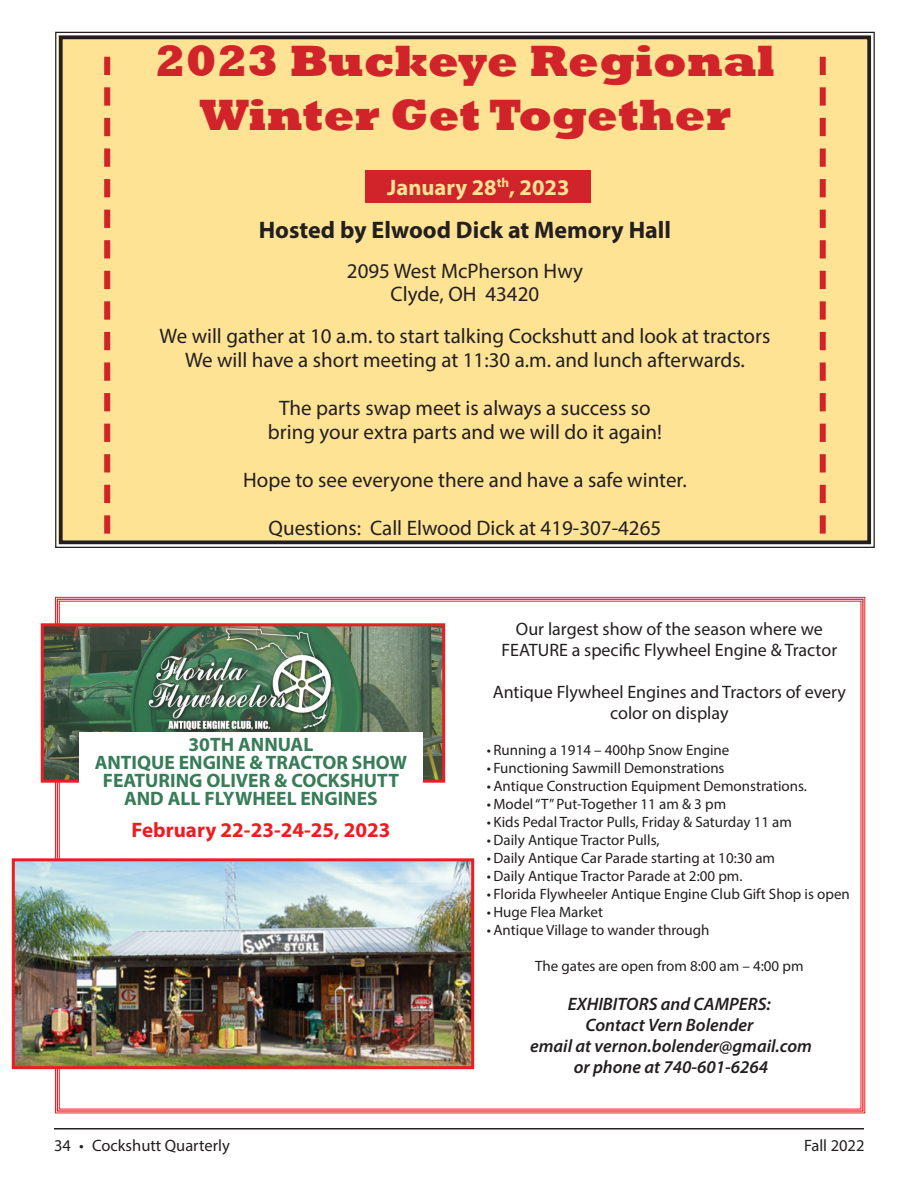
<style>
.page{position:relative;width:918px;height:1188px;background:#fff}
.page>*{position:absolute;margin:0;border:0;box-sizing:border-box;transform-origin:0 0}
.t1{font:800 45px "Rockwell";color:#d1232a}
.t2{font:700 24px "Myriad Pro";color:#231f20}
.t3{font:700 22.5px "Myriad Pro";color:#fde393}
.t4{font:21px "Myriad Pro";color:#231f20}
.t5{font:700 21px "Myriad Pro";color:#eb1d23}
.t6{font:700 19.5px "Myriad Pro";color:#387c58}
.t7{font:18px/21px "Myriad Pro";color:#231f20;text-align:center}
.t8{font:italic 600 18px "Myriad Pro";color:#231f20}
.t9{font:16.5px "Myriad Pro";color:#231f20}
.t10{font:15px "Myriad Pro";color:#231f20}
</style>
<div class="page">
<svg style="left:55px;top:597px;width:810px;height:517px"></svg>
<img style="left:16px;top:862px;width:454px;height:203px">
<div style="left:12px;top:858px;width:462px;height:211px;border:3px solid #eb1d23"></div>
<img style="left:45px;top:627px;width:396px;height:152px">
<div style="left:41px;top:623px;width:404px;height:160px;border:3px solid #eb1d23"></div>
<div style="left:79px;top:732px;width:344px;height:77px;background:#fff"></div>
<div style="left:55px;top:31px;width:820px;height:517px;background:#fde393"></div>
<div style="left:59px;top:35px;width:812px;height:509px;border:4px solid #231f20"></div>
<div style="left:366px;top:170px;width:225px;height:33px;background:#d1232a"></div>
<svg style="left:104px;top:57px;width:6px;height:477px;background:#e27054"></svg>
<svg style="left:820px;top:57px;width:6px;height:477px;background:#e37255"></svg>
<hr style="left:54px;top:1128px;width:810px;height:2px;background:#231f20">
<p class="t1" style="left:155px;top:35px;width:622px">2023 Buckeye Regional</p>
<p class="t1" style="left:199px;top:89px;width:532px">Winter Get Together</p>
<p class="t3" style="left:387px;top:173px;width:184px">January 28<sup>th</sup>, 2023</p>
<p class="t2" style="left:259px;top:214px;width:414px">Hosted by Elwood Dick at Memory Hall</p>
<p class="t4" style="left:347px;top:258px;width:238px">2095 West McPherson Hwy</p>
<p class="t4" style="left:391px;top:281px;width:150px">Clyde, OH 43420</p>
<p class="t4" style="left:160px;top:323px;width:612px">We will gather at 10 a.m. to start talking Cockshutt and look at tractors</p>
<p class="t4" style="left:185px;top:347px;width:561px">We will have a short meeting at 11:30 a.m. and lunch afterwards.</p>
<p class="t4" style="left:279px;top:395px;width:373px">The parts swap meet is always a success so</p>
<p class="t4" style="left:268px;top:419px;width:396px">bring your extra parts and we will do it again!</p>
<p class="t4" style="left:243px;top:467px;width:445px">Hope to see everyone there and have a safe winter.</p>
<p class="t4" style="left:269px;top:515px;width:394px">Questions: Call Elwood Dick at 419-307-4265</p>
<p class="t6" style="left:188px;top:732px;width:126px">30TH ANNUAL</p>
<p class="t6" style="left:95px;top:750px;width:314px">ANTIQUE ENGINE &amp; TRACTOR SHOW</p>
<p class="t6" style="left:103px;top:768px;width:298px">FEATURING OLIVER &amp; COCKSHUTT</p>
<p class="t6" style="left:124px;top:786px;width:255px">AND ALL FLYWHEEL ENGINES</p>
<p class="t5" style="left:132px;top:816px;width:260px">February 22-23-24-25, 2023</p>
<p class="t7" style="left:502px;top:618px;width:337px">Our largest show of the season where we<br>FEATURE a specific Flywheel Engine &amp; Tractor</p>
<p class="t7" style="left:493px;top:681px;width:355px">Antique Flywheel Engines and Tractors of every color on display</p>
<p class="t10" style="left:487px;top:741px;width:244px">• Running a 1914 – 400hp Snow Engine</p>
<p class="t10" style="left:487px;top:759px;width:239px">• Functioning Sawmill Demonstrations</p>
<p class="t10" style="left:487px;top:777px;width:322px">• Antique Construction Equipment Demonstrations.</p>
<p class="t10" style="left:487px;top:795px;width:241px">• Model “T” Put-Together 11 am &amp; 3 pm</p>
<p class="t10" style="left:487px;top:813px;width:307px">• Kids Pedal Tractor Pulls, Friday &amp; Saturday 11 am</p>
<p class="t10" style="left:487px;top:831px;width:174px">• Daily Antique Tractor Pulls,</p>
<p class="t10" style="left:487px;top:849px;width:290px">• Daily Antique Car Parade starting at 10:30 am</p>
<p class="t10" style="left:487px;top:867px;width:257px">• Daily Antique Tractor Parade at 2:00 pm.</p>
<p class="t10" style="left:487px;top:885px;width:365px">• Florida Flywheeler Antique Engine Club Gift Shop is open</p>
<p class="t10" style="left:487px;top:903px;width:118px">• Huge Flea Market</p>
<p class="t10" style="left:487px;top:921px;width:224px">• Antique Village to wander through</p>
<p class="t10" style="left:535px;top:957px;width:270px">The gates are open from 8:00 am – 4:00 pm</p>
<p class="t8" style="left:568px;top:993px;width:204px">EXHIBITORS and CAMPERS:</p>
<p class="t8" style="left:585px;top:1014px;width:170px">Contact Vern Bolender</p>
<p class="t8" style="left:530px;top:1035px;width:283px">email at vernon.bolender@gmail.com</p>
<p class="t8" style="left:574px;top:1056px;width:196px">or phone at 740-601-6264</p>
<p class="t9" style="left:54px;top:1135px;width:177px">34 • Cockshutt Quarterly</p>
<p class="t9" style="left:804px;top:1135px;width:62px">Fall 2022</p>
</div>
